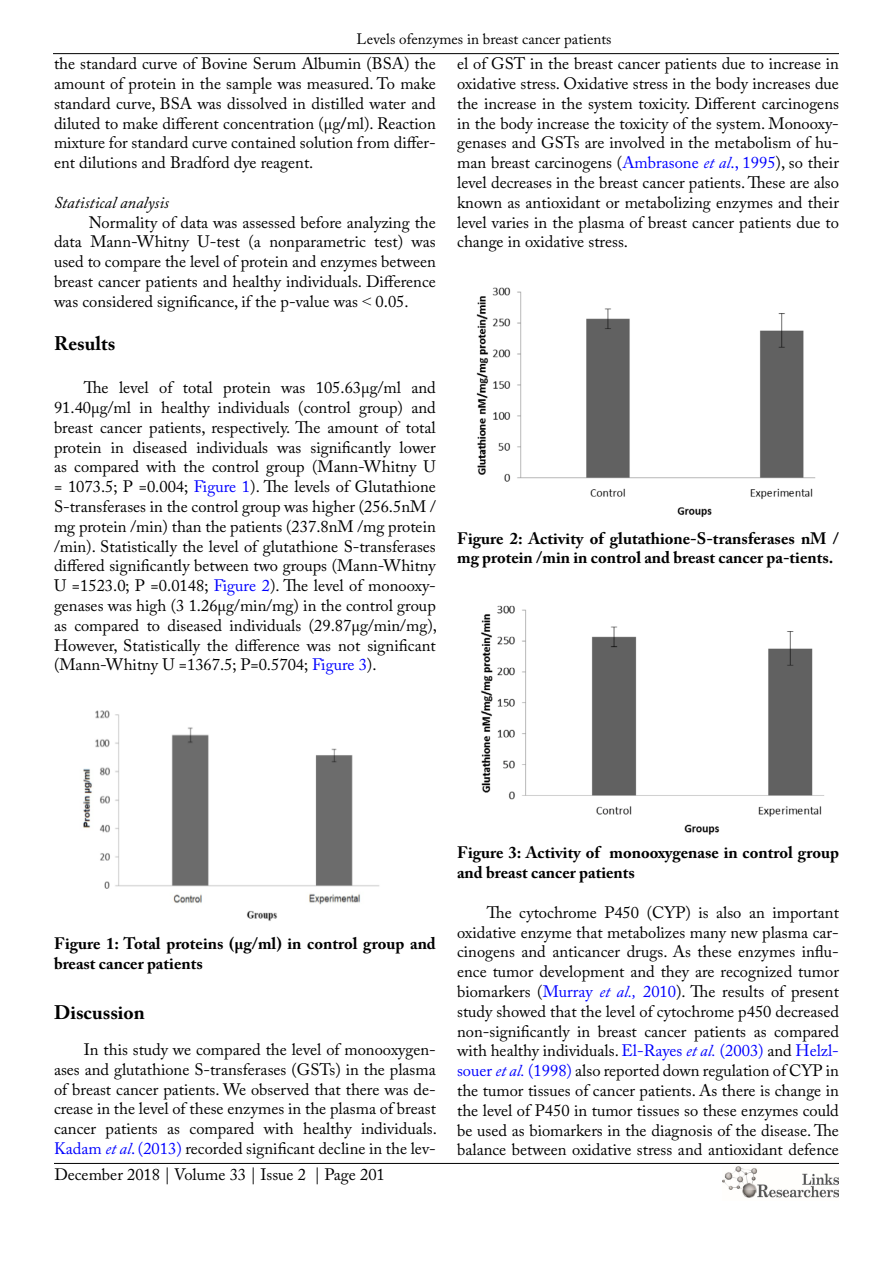
<style>
.page{position:relative;width:893px;height:1263px;background:#fff}
.page>*{position:absolute;margin:0;border:0;box-sizing:border-box;transform-origin:0 0}
.t1{font:700 19.5px "Adobe Caslon Pro";color:#000}
.t2{font:16.5px/19.8px "Adobe Caslon Pro";color:#000;text-align:justify}
.t3{font:700 16.5px/19.8px "Adobe Caslon Pro";color:#000}
.t4{font:italic 16.5px "Adobe Caslon Pro";color:#000}
.t5{font:15px "Adobe Caslon Pro";color:#000}
.s1{font-weight:700}
.s2{font-family:"Times New Roman"}
.s3{color:#00f}
.s4{font-style:italic;color:#00f}
</style>
<div class="page">
<hr style="left:53px;top:53px;width:786px;height:1px;background:#000">
<hr style="left:54px;top:1163px;width:785px;height:1px;background:#000">
<img style="left:722px;top:1166px;width:117px;height:32px">
<img style="left:83px;top:710px;width:297px;height:211px">
<img style="left:476px;top:287px;width:340px;height:230px">
<img style="left:481px;top:605px;width:343px;height:230px">
<p class="t5" style="left:357px;top:31px;width:257px">Levels ofenzymes in breast cancer patients</p>
<p class="t2" style="left:54px;top:54px;width:383px">the standard curve of Bovine Serum Albumin (BSA) the amount of protein in the sample was measured. To make standard curve, BSA was dissolved in distilled water and diluted to make different concentration (µg<span class="s1">/</span>ml). Reaction mixture for standard curve contained solution from differ&shy;ent dilutions and Bradford dye reagent.</p>
<p class="t4" style="left:54px;top:192px;width:116px">Statistical analysis</p>
<p class="t2" style="left:54px;top:212px;width:383px;text-indent:35px">Normality of data was assessed before analyzing the data Mann-Whitny U-test (a nonparametric test) was used to compare the level of protein and enzymes between breast cancer patients and healthy individuals. Difference was considered significance, if the p-value was <span class="s2">˂</span> 0.05.</p>
<p class="t1" style="left:54px;top:332px;width:63px">Results</p>
<p class="t2" style="left:54px;top:378px;width:384px;text-indent:30px">The level of total protein was 105.63µg/ml and 91.40µg/ml in healthy individuals (control group) and breast cancer patients, respectively. The amount of total protein in diseased individuals was significantly lower as compared with the control group (Mann-Whitny U = 1073.5; P =0.004; <span class="s3">Figure 1</span>). The levels of Glutathione S-transferases in the control group was higher (256.5nM / mg protein /min) than the patients (237.8nM /mg protein /min). Statistically the level of glutathione S-transferases differed significantly between two groups (Mann-Whitny U =1523.0; P =0.0148; <span class="s3">Figure 2</span>). The level of monooxy&shy;genases was high (3 1.26µg/min/mg) in the control group as compared to diseased individuals (29.87µg/min/mg), However, Statistically the difference was not significant (Mann-Whitny U =1367.5; P=0.5704; <span class="s3">Figure 3</span>).</p>
<p class="t2" style="left:457px;top:54px;width:383px">el of GST in the breast cancer patients due to increase in oxidative stress. Oxidative stress in the body increases due the increase in the system toxicity. Different carcinogens in the body increase the toxicity of the system. Monooxy&shy;genases and GSTs are involved in the metabolism of hu&shy;man breast carcinogens (<span class="s3">Ambrasone</span> <span class="s4">et al</span><span class="s3">., 1995</span>), so their level decreases in the breast cancer patients. These are also known as antioxidant or metabolizing enzymes and their level varies in the plasma of breast cancer patients due to change in oxidative stress.</p>
<p class="t3" style="left:457px;top:528px;width:383px">Figure 2: Activity of glutathione-S-transferases nM / mg protein /min in control and breast cancer pa-tients.</p>
<p class="t3" style="left:54px;top:933px;width:383px">Figure 1: Total proteins (µg/ml) in control group and breast cancer patients</p>
<p class="t1" style="left:54px;top:1001px;width:92px">Discussion</p>
<p class="t2" style="left:54px;top:1039px;width:384px;text-indent:30px">In this study we compared the level of monooxygen&shy;ases and glutathione S-transferases (GSTs) in the plasma of breast cancer patients. We observed that there was de&shy;crease in the level of these enzymes in the plasma of breast cancer patients as compared with healthy individuals.<br><span class="s3">Kadam</span> <span class="s4">et al</span><span class="s3">. (2013)</span> recorded significant decline in the lev-</p>
<p class="t2" style="left:54px;top:1164px;width:332px">December 2018 | Volume 33 | Issue 2 | Page 201</p>
<p class="t3" style="left:457px;top:843px;width:383px">Figure 3: Activity of monooxygenase in control group and breast cancer patients</p>
<p class="t2" style="left:457px;top:902px;width:383px;text-indent:30px">The cytochrome P450 (CYP) is also an important oxidative enzyme that metabolizes many new plasma car&shy;cinogens and anticancer drugs. As these enzymes influ&shy;ence tumor development and they are recognized tumor biomarkers (<span class="s3">Murray</span> <span class="s4">et al.,</span> <span class="s3">2010</span>). The results of present study showed that the level of cytochrome p450 decreased non-significantly in breast cancer patients as compared with healthy individuals. <span class="s3">El-Rayes</span> <span class="s4">et al.</span> <span class="s3">(2003)</span> and <span class="s3">Helzl&shy;souer</span> <span class="s4">et al.</span> <span class="s3">(1998)</span> also reported down regulation of CYP in the tumor tissues of cancer patients. As there is change in the level of P450 in tumor tissues so these enzymes could be used as biomarkers in the diagnosis of the disease. The balance between oxidative stress and antioxidant defence</p>
</div>
